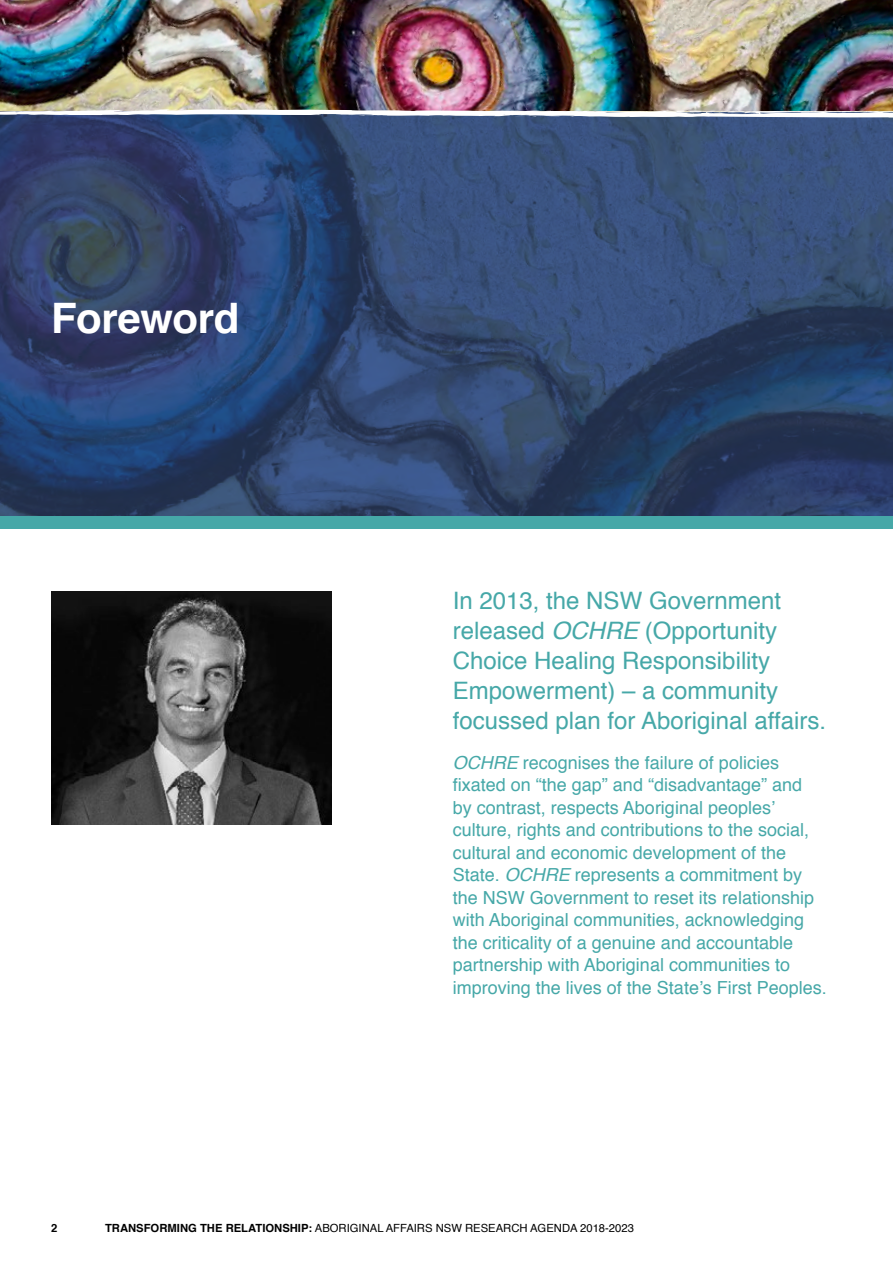
<style>
.page{position:relative;width:893px;height:1263px;background:#fff}
.page>*{position:absolute;margin:0;border:0;box-sizing:border-box;transform-origin:0 0}
.t1{font:700 42px "Helvetica";letter-spacing:-.01em;color:#fff}
.t2{font:24px/30px "Helvetica";color:#46a8a8}
.t3{font:18px/22.5px "Helvetica";color:#46a8a8}
.t4{font:11.25px "Helvetica";color:#000}
.t5{font:700 11.25px "Helvetica";color:#000}
.s1{font-style:italic}
.s2{font-weight:700}
</style>
<div class="page">
<svg style="left:0;top:118px;width:892px;height:398px;background:#30466f"></svg>
<img style="left:0;top:0;width:893px;height:109px">
<div style="left:0;top:516px;width:893px;height:13px;background:#46a8a8"></div>
<img style="left:0;top:109px;width:893px;height:9px">
<img style="left:51px;top:591px;width:281px;height:234px">
<h1 class="t1" style="left:51px;top:285px;width:190px">Foreword</h1>
<h2 class="t2" style="left:453px;top:586px;width:375px">In 2013, the NSW Government released <span class="s1">OCHRE</span> (Opportunity<br>Choice Healing Responsibility<br>Empowerment) – a community focussed plan for Aboriginal affairs.</h2>
<p class="t3" style="left:453px;top:752px;width:375px"><span class="s1">OCHRE</span> recognises the failure of policies fixated on “the gap” and “disadvantage” and<br>by contrast, respects Aboriginal peoples’ culture, rights and contributions to the social, cultural and economic development of the State. <span class="s1">OCHRE</span> represents a commitment by the NSW Government to reset its relationship with Aboriginal communities, acknowledging the criticality of a genuine and accountable partnership with Aboriginal communities to improving the lives of the State’s First Peoples.</p>
<p class="t5" style="left:51px;top:1219px;width:8px">2</p>
<p class="t4" style="left:105px;top:1219px;width:530px"><span class="s2">TRANSFORMING THE RELATIONSHIP:</span> ABORIGINAL AFFAIRS NSW RESEARCH AGENDA 2018-2023</p>
</div>
